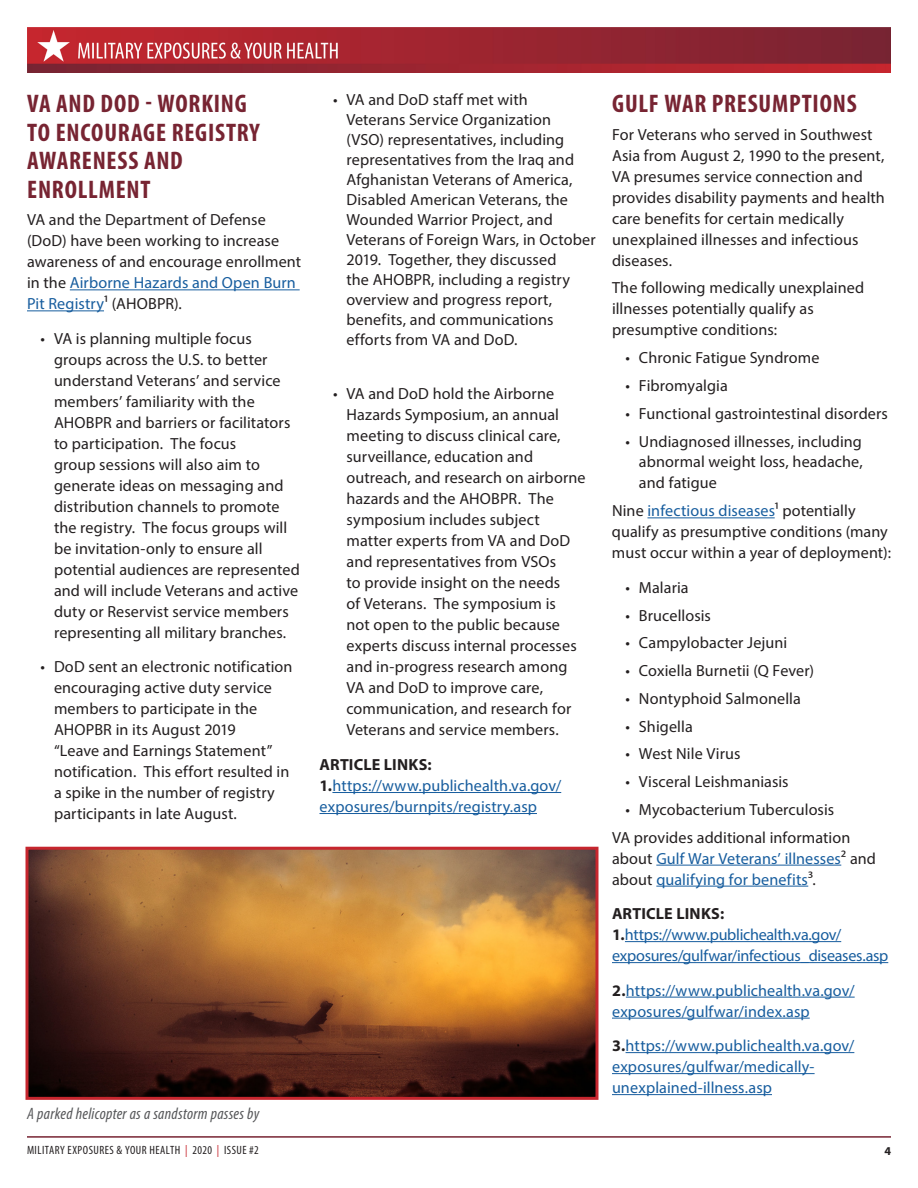
<style>
.page{position:relative;width:918px;height:1188px;background:#fff}
.page>*{position:absolute;margin:0;border:0;box-sizing:border-box;transform-origin:0 0}
.t1{font:700 condensed 25.5px/28.5px "Myriad Pro";letter-spacing:.03em;color:#772432}
.t2{font:italic condensed 16.5px "Myriad Pro";letter-spacing:.015em;color:#57585a}
.t3{font:16.2px/21px "Myriad Pro";letter-spacing:.005em;color:#231f20}
.t4{font:16.2px/21px "Myriad Pro";letter-spacing:.005em;color:#175d9e}
.t5{font:16.2px/21px "Myriad Pro";letter-spacing:-.02em;color:#175d9e}
.t6{font:condensed 12px "Myriad Pro";letter-spacing:.035em;color:#231f20}
.t7{font:700 12px "Myriad Pro";color:#231f20}
.s1{color:#175d9e}
.s2{font-weight:700;color:#231f20}
.s3{color:#231f20}
.s4{color:#c6262e}
</style>
<div class="page">
<img style="left:27px;top:27px;width:864px;height:45px">
<hr style="left:27px;top:1136px;width:864px;height:2px;background:#772432">
<hr style="left:70px;top:289px;width:230px;height:1px;background:#175d9e">
<hr style="left:27px;top:310px;width:77px;height:1px;background:#175d9e">
<hr style="left:332px;top:792px;width:229px;height:1px;background:#175d9e">
<hr style="left:320px;top:813px;width:217px;height:1px;background:#175d9e">
<hr style="left:647px;top:517px;width:128px;height:1px;background:#175d9e">
<hr style="left:656px;top:865px;width:185px;height:1px;background:#175d9e">
<hr style="left:656px;top:886px;width:152px;height:1px;background:#175d9e">
<hr style="left:625px;top:941px;width:216px;height:1px;background:#175d9e">
<hr style="left:612px;top:962px;width:276px;height:1px;background:#175d9e">
<hr style="left:626px;top:997px;width:229px;height:1px;background:#175d9e">
<hr style="left:612px;top:1018px;width:198px;height:1px;background:#175d9e">
<hr style="left:626px;top:1052px;width:228px;height:1px;background:#175d9e">
<hr style="left:612px;top:1073px;width:203px;height:1px;background:#175d9e">
<hr style="left:612px;top:1094px;width:160px;height:1px;background:#175d9e">
<img style="left:30px;top:851px;width:564px;height:245px">
<div style="left:26px;top:847px;width:572px;height:253px;border:3px solid #c6262e"></div>
<h1 class="t1" style="left:27px;top:89px;width:234px">VA AND DOD - WORKING<br>TO ENCOURAGE REGISTRY<br>AWARENESS AND<br>ENROLLMENT</h1>
<p class="t3" style="left:27px;top:209px;width:276px">VA and the Department of Defense (DoD) have been working to increase awareness of and encourage enrollment in the <span class="s1">Airborne Hazards and Open Burn Pit Registry</span>1 (AHOBPR).</p>
<p class="t3" style="left:54px;top:328px;width:247px;text-indent:-14px">• VA is planning multiple focus groups across the U.S. to better understand Veterans’ and service members’ familiarity with the AHOBPR and barriers or facilitators to participation. The focus<br>group sessions will also aim to generate ideas on messaging and distribution channels to promote the registry. The focus groups will be invitation-only to ensure all potential audiences are represented and will include Veterans and active duty or Reservist service members representing all military branches.</p>
<p class="t3" style="left:54px;top:656px;width:240px;text-indent:-14px">• DoD sent an electronic notification encouraging active duty service members to participate in the<br>AHOPBR in its August 2019<br>“Leave and Earnings Statement” notification. This effort resulted in a spike in the number of registry participants in late August.</p>
<p class="t2" style="left:27px;top:1104px;width:234px">A parked helicopter as a sandstorm passes by</p>
<p class="t3" style="left:346px;top:89px;width:251px;line-height:20px;text-indent:-14px">• VA and DoD staff met with<br>Veterans Service Organization<br>(VSO) representatives, including representatives from the Iraq and<br>Afghanistan Veterans of America,<br>Disabled American Veterans, the<br>Wounded Warrior Project, and<br>Veterans of Foreign Wars, in October<br>2019. Together, they discussed<br>the AHOBPR, including a registry overview and progress report, benefits, and communications efforts from VA and DoD.</p>
<p class="t3" style="left:346px;top:383px;width:241px;text-indent:-14px">• VA and DoD hold the Airborne<br>Hazards Symposium, an annual meeting to discuss clinical care, surveillance, education and outreach, and research on airborne hazards and the AHOBPR. The symposium includes subject matter experts from VA and DoD and representatives from VSOs<br>to provide insight on the needs<br>of Veterans. The symposium is<br>not open to the public because experts discuss internal processes and in-progress research among<br>VA and DoD to improve care, communication, and research for<br>Veterans and service members.</p>
<p class="t4" style="left:320px;top:754px;width:243px"><span class="s2">ARTICLE LINKS:<br>1.</span>https://www.publichealth.va.gov/ exposures/burnpits/registry.asp</p>
<h1 class="t1" style="left:612px;top:89px;width:246px">GULF WAR PRESUMPTIONS</h1>
<p class="t3" style="left:612px;top:124px;width:274px">For Veterans who served in Southwest Asia from August 2, 1990 to the present, VA presumes service connection and provides disability payments and health care benefits for certain medically unexplained illnesses and infectious diseases.</p>
<p class="t3" style="left:612px;top:277px;width:254px">The following medically unexplained illnesses potentially qualify as presumptive conditions:</p>
<p class="t3" style="left:625px;top:347px;width:196px">• Chronic Fatigue Syndrome</p>
<p class="t3" style="left:625px;top:375px;width:104px">• Fibromyalgia</p>
<p class="t3" style="left:625px;top:403px;width:264px">• Functional gastrointestinal disorders</p>
<p class="t3" style="left:639px;top:430px;width:225px;text-align:justify;text-indent:-13px">• Undiagnosed illnesses, including abnormal weight loss, headache, and fatigue</p>
<p class="t3" style="left:612px;top:500px;width:281px">Nine <span class="s1">infectious diseases</span>1 potentially qualify as presumptive conditions (many must occur within a year of deployment):</p>
<p class="t3" style="left:625px;top:577px;width:65px">• Malaria</p>
<p class="t3" style="left:625px;top:604px;width:87px">• Brucellosis</p>
<p class="t3" style="left:625px;top:632px;width:163px">• Campylobacter Jejuni</p>
<p class="t3" style="left:625px;top:660px;width:190px">• Coxiella Burnetii (Q Fever)</p>
<p class="t3" style="left:625px;top:688px;width:177px">• Nontyphoid Salmonella</p>
<p class="t3" style="left:625px;top:715px;width:69px">• Shigella</p>
<p class="t3" style="left:625px;top:743px;width:116px">• West Nile Virus</p>
<p class="t3" style="left:625px;top:771px;width:165px">• Visceral Leishmaniasis</p>
<p class="t3" style="left:612px;top:795px;width:240px;line-height:27.8px;text-align:center">• Mycobacterium Tuberculosis<br>VA provides additional information</p>
<p class="t4" style="left:612px;top:847px;width:266px"><span class="s3">about</span> Gulf War Veterans’ illnesses<span class="s3">2 and about</span> qualifying for benefits<span class="s3">3.</span></p>
<p class="t5" style="left:612px;top:903px;width:278px"><span class="s2">ARTICLE LINKS:<br>1.</span>https://www.publichealth.va.gov/ exposures/gulfwar/infectious_diseases.asp</p>
<p class="t4" style="left:612px;top:979px;width:244px"><span class="s2">2.</span>https://www.publichealth.va.gov/ exposures/gulfwar/index.asp</p>
<p class="t4" style="left:612px;top:1035px;width:244px"><span class="s2">3.</span>https://www.publichealth.va.gov/ exposures/gulfwar/medically&shy;unexplained-illness.asp</p>
<p class="t6" style="left:27px;top:1143px;width:233px">MILITARY EXPOSURES &amp; YOUR HEALTH <span class="s4">|</span> 2020 <span class="s4">|</span> ISSUE #2</p>
<p class="t7" style="left:884px;top:1144px;width:8px">4</p>
</div>
